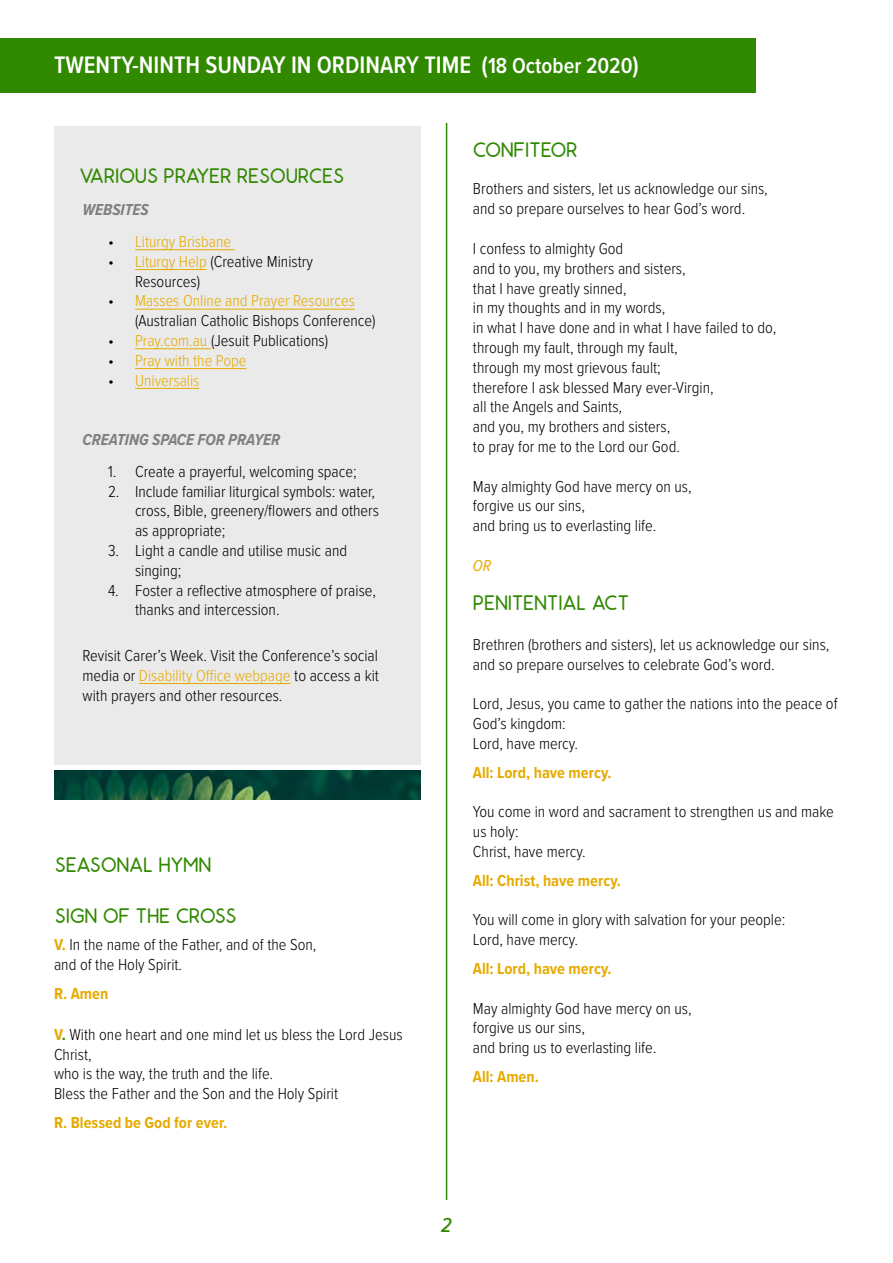
<style>
.page{position:relative;width:893px;height:1263px;background:#fff}
.page>*{position:absolute;margin:0;border:0;box-sizing:border-box;transform-origin:0 0}
.t1{font:600 24.75px "Proxima Nova Cond";color:#fff}
.t2{font:300 21px "Odin Rounded";color:#318900}
.t3{font:italic 500 21px "Proxima Nova Cond";color:#318900}
.t4{font:300 16.5px/19.8px "Proxima Nova Cond";color:#000}
.t5{font:700 16.5px "Proxima Nova Cond";color:#e6ab00}
.t6{font:300 16.5px "Proxima Nova Cond";color:#e6ab00}
.t7{font:italic 700 16.5px "Proxima Nova Cond";color:#808080}
.t8{font:italic 16.5px "Proxima Nova Cond";color:#e6ab00}
.s1{font-size:22.5px}
.s2{color:#000}
.s3{color:#e6ab00}
.s4{font-weight:700;color:#e6ab00}
.s5{font-weight:700;color:#318900}
</style>
<div class="page">
<div style="left:0;top:39px;width:755px;height:54px;background:#318900"></div>
<hr style="left:892px;top:39px;width:1px;height:54px;background:#318900">
<hr style="left:446px;top:123px;width:1px;height:1077px;background:#318900">
<img style="left:54px;top:771px;width:367px;height:28px">
<div style="left:54px;top:127px;width:367px;height:638px;background:#eaeaea"></div>
<hr style="left:135px;top:249px;width:100px;height:1px;background:#e6ab00">
<hr style="left:135px;top:269px;width:72px;height:1px;background:#e6ab00">
<hr style="left:135px;top:309px;width:220px;height:1px;background:#e6ab00">
<hr style="left:135px;top:348px;width:76px;height:1px;background:#e6ab00">
<hr style="left:135px;top:368px;width:112px;height:1px;background:#e6ab00">
<hr style="left:135px;top:388px;width:64px;height:1px;background:#e6ab00">
<hr style="left:139px;top:683px;width:152px;height:1px;background:#e6ab00">
<h1 class="t1" style="left:54px;top:47px;width:586px">TWENTY-NINTH SUNDAY IN ORDINARY TIME (<span class="s1">18 October 2020</span>)</h1>
<p class="t2" style="left:80px;top:164px;width:266px">VARIOUS PRAYER RESOURCES</p>
<p class="t7" style="left:83px;top:198px;width:68px">WEBSITES</p>
<p class="t6" style="left:108px;top:229px;width:125px"><span class="s2">•</span> Liturgy Brisbane</p>
<p class="t4" style="left:135px;top:251px;width:179px;text-indent:-27px">• <span class="s3">Liturgy Help</span> (Creative Ministry<br>Resources)</p>
<p class="t4" style="left:135px;top:290px;width:242px;text-indent:-27px">• <span class="s3">Masses Online and Prayer Resources </span>(Australian Catholic Bishops Conference)</p>
<p class="t4" style="left:108px;top:330px;width:222px">• <span class="s3">Pray.com.au</span> (Jesuit Publications)</p>
<p class="t6" style="left:108px;top:348px;width:140px"><span class="s2">•</span> Pray with the Pope</p>
<p class="t6" style="left:108px;top:368px;width:93px"><span class="s2">•</span> Universalis</p>
<p class="t7" style="left:83px;top:427px;width:199px">CREATING SPACE FOR PRAYER</p>
<p class="t4" style="left:108px;top:461px;width:250px">1. Create a prayerful, welcoming space;</p>
<p class="t4" style="left:135px;top:480px;width:246px;text-indent:-27px">2. Include familiar liturgical symbols: water, cross, Bible, greenery/flowers and others as appropriate;</p>
<p class="t4" style="left:135px;top:540px;width:214px;text-indent:-27px">3. Light a candle and utilise music and singing;</p>
<p class="t4" style="left:135px;top:579px;width:242px;text-indent:-27px">4. Foster a reflective atmosphere of praise, thanks and intercession.</p>
<p class="t4" style="left:83px;top:645px;width:298px;text-align:justify">Revisit Carer’s Week. Visit the Conference’s social media or <span class="s3">Disability Office webpage</span> to access a kit with prayers and other resources.</p>
<p class="t2" style="left:55px;top:852px;width:158px">SEASONAL HYMN</p>
<p class="t2" style="left:55px;top:904px;width:183px">SIGN OF THE CROSS</p>
<p class="t4" style="left:54px;top:934px;width:264px"><span class="s4">V.</span> In the name of the Father, and of the Son, and of the Holy Spirit.</p>
<p class="t5" style="left:54px;top:981px;width:56px">R. Amen</p>
<p class="t4" style="left:54px;top:1023px;width:350px"><span class="s4">V</span><span class="s5">.</span> With one heart and one mind let us bless the Lord Jesus Christ,<br>who is the way, the truth and the life.<br>Bless the Father and the Son and the Holy Spirit</p>
<p class="t5" style="left:54px;top:1110px;width:175px">R. Blessed be God for ever.</p>
<p class="t2" style="left:473px;top:137px;width:106px">CONFITEOR</p>
<p class="t4" style="left:473px;top:178px;width:296px">Brothers and sisters, let us acknowledge our sins, and so prepare ourselves to hear God’s word.</p>
<p class="t4" style="left:473px;top:238px;width:305px">I confess to almighty God<br>and to you, my brothers and sisters,<br>that I have greatly sinned,<br>in my thoughts and in my words,<br>in what I have done and in what I have failed to do, through my fault, through my fault,<br>through my most grievous fault;<br>therefore I ask blessed Mary ever-Virgin,<br>all the Angels and Saints,<br>and you, my brothers and sisters,<br>to pray for me to the Lord our God.</p>
<p class="t4" style="left:473px;top:475px;width:220px">May almighty God have mercy on us, forgive us our sins,<br>and bring us to everlasting life.</p>
<p class="t8" style="left:473px;top:553px;width:20px">OR</p>
<p class="t2" style="left:473px;top:591px;width:157px">PENITENTIAL ACT</p>
<p class="t4" style="left:473px;top:634px;width:358px">Brethren (brothers and sisters), let us acknowledge our sins, and so prepare ourselves to celebrate God’s word.</p>
<p class="t4" style="left:473px;top:693px;width:366px">Lord, Jesus, you came to gather the nations into the peace of<br>God’s kingdom:<br>Lord, have mercy.</p>
<p class="t5" style="left:473px;top:760px;width:140px">All: Lord, have mercy.</p>
<p class="t4" style="left:473px;top:801px;width:362px">You come in word and sacrament to strengthen us and make us holy:<br>Christ, have mercy.</p>
<p class="t5" style="left:473px;top:868px;width:150px">All: Christ, have mercy.</p>
<p class="t4" style="left:473px;top:909px;width:314px">You will come in glory with salvation for your people:<br>Lord, have mercy.</p>
<p class="t5" style="left:473px;top:956px;width:140px">All: Lord, have mercy.</p>
<p class="t4" style="left:473px;top:997px;width:220px">May almighty God have mercy on us, forgive us our sins,<br>and bring us to everlasting life.</p>
<p class="t5" style="left:473px;top:1064px;width:67px">All: Amen.</p>
<p class="t3" style="left:441px;top:1209px;width:12px">2</p>
</div>
